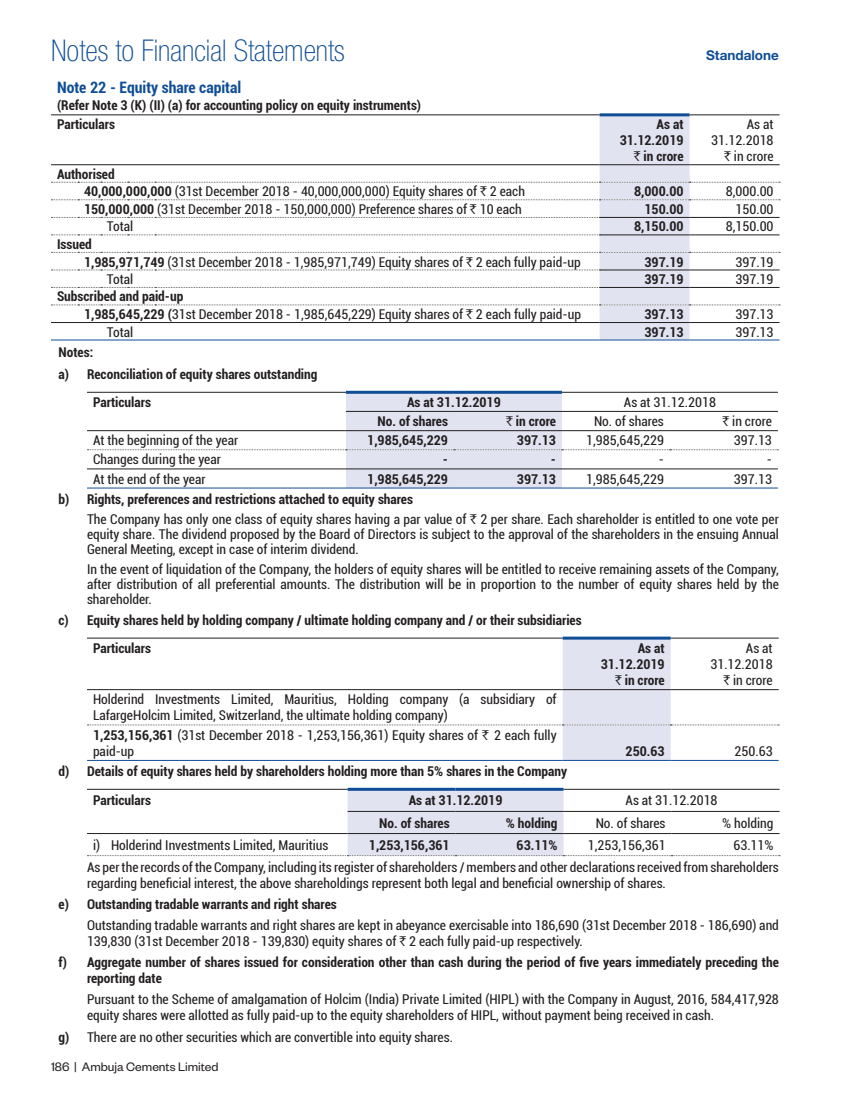
<style>
.page{position:relative;width:864px;height:1107px;background:#fff}
.page>*{position:absolute;margin:0;border:0;box-sizing:border-box;transform-origin:0 0}
.t1{font:100 condensed 30px "Helvetica Neue LT Pro";color:#0f4d96}
.t2{font:700 condensed 15.75px "Roboto";color:#0f4d96}
.t3{font:condensed 13.5px/16.2px "Roboto";color:#231f20}
.t4{font:700 condensed 13.5px/16.2px "Roboto";color:#231f20}
.t5{font:13.5px "Founders Grotesk";color:#231f20}
.t6{font:700 13.5px "Helvetica Neue LT Std";color:#0f4d96}
.s1{font-family:"Rupee Foradian";font-weight:400;font-stretch:normal}
.s2{font-family:"Rupee Foradian";font-stretch:normal}
.s3{font-weight:700}
</style>
<div class="page">
<hr style="left:600px;top:113px;width:90px;height:3px;background:#0f4d96">
<svg style="left:51px;top:114px;width:729px;height:227px"></svg>
<hr style="left:155px;top:114px;width:445px;height:1px;background:#231f20">
<hr style="left:346px;top:391px;width:108px;height:3px;background:#0f4d96">
<hr style="left:454px;top:391px;width:108px;height:3px;background:#0f4d96">
<svg style="left:87px;top:392px;width:692px;height:96px"></svg>
<hr style="left:87px;top:469px;width:259px;height:1px;background:#231f20">
<hr style="left:346px;top:469px;width:108px;height:1px;background:#231f20">
<hr style="left:454px;top:469px;width:108px;height:1px;background:#231f20">
<hr style="left:562px;top:469px;width:108px;height:1px;background:#231f20">
<hr style="left:670px;top:469px;width:108px;height:1px;background:#231f20">
<hr style="left:87px;top:488px;width:259px;height:1px;background:#0f4d96">
<hr style="left:346px;top:488px;width:108px;height:1px;background:#0f4d96">
<hr style="left:454px;top:488px;width:108px;height:1px;background:#0f4d96">
<hr style="left:562px;top:488px;width:108px;height:1px;background:#0f4d96">
<hr style="left:670px;top:488px;width:108px;height:1px;background:#0f4d96">
<hr style="left:346px;top:411px;width:108px;height:1px;background:#231f20">
<hr style="left:454px;top:411px;width:108px;height:1px;background:#231f20">
<hr style="left:562px;top:411px;width:108px;height:1px;background:#231f20">
<hr style="left:670px;top:411px;width:108px;height:1px;background:#231f20">
<hr style="left:563px;top:637px;width:108px;height:3px;background:#0f4d96">
<svg style="left:87px;top:638px;width:692px;height:122px"></svg>
<hr style="left:87px;top:760px;width:476px;height:1px;background:#0f4d96">
<hr style="left:563px;top:760px;width:108px;height:1px;background:#0f4d96">
<hr style="left:671px;top:760px;width:108px;height:1px;background:#0f4d96">
<hr style="left:348px;top:788px;width:108px;height:3px;background:#0f4d96">
<hr style="left:456px;top:788px;width:108px;height:3px;background:#0f4d96">
<svg style="left:87px;top:789px;width:693px;height:67px"></svg>
<h1 class="t1" style="left:51px;top:34px;width:295px">Notes to Financial Statements</h1>
<p class="t6" style="left:706px;top:47px;width:74px">Standalone</p>
<p class="t2" style="left:57px;top:77px;width:186px">Note 22 - Equity share capital</p>
<p class="t4" style="left:57px;top:95px;width:366px;line-height:19.2px">(Refer Note 3 (K) (II) (a) for accounting policy on equity instruments)<br>Particulars</p>
<p class="t4" style="left:620px;top:115px;width:65px;text-align:right">As at<br>31.12.2019 <span class="s1">`</span> in crore</p>
<p class="t3" style="left:711px;top:116px;width:64px;text-align:right">As at<br>31.12.2018 <span class="s2">`</span> in crore</p>
<p class="t3" style="left:84px;top:165px;width:443px;line-height:17.5px;text-indent:-27px"><span class="s3">Authorised<br>40,000,000,000</span> (31st December 2018 - 40,000,000,000) Equity shares of <span class="s2">`</span> 2 each</p>
<p class="t4" style="left:634px;top:183px;width:51px">8,000.00</p>
<p class="t3" style="left:726px;top:183px;width:49px">8,000.00</p>
<p class="t3" style="left:84px;top:201px;width:439px"><span class="s3">150,000,000</span> (31st December 2018 - 150,000,000) Preference shares of <span class="s2">`</span> 10 each</p>
<p class="t4" style="left:645px;top:200px;width:41px">150.00</p>
<p class="t3" style="left:735px;top:200px;width:40px">150.00</p>
<p class="t3" style="left:107px;top:218px;width:28px">Total</p>
<p class="t4" style="left:634px;top:218px;width:51px">8,150.00</p>
<p class="t3" style="left:726px;top:218px;width:49px">8,150.00</p>
<p class="t3" style="left:84px;top:235px;width:498px;line-height:17.5px;text-indent:-27px"><span class="s3">Issued<br>1,985,971,749</span> (31st December 2018 - 1,985,971,749) Equity shares of <span class="s2">`</span> 2 each fully paid-up</p>
<p class="t4" style="left:645px;top:253px;width:41px">397.19</p>
<p class="t3" style="left:735px;top:253px;width:40px">397.19</p>
<p class="t3" style="left:107px;top:271px;width:28px">Total</p>
<p class="t4" style="left:645px;top:271px;width:41px">397.19</p>
<p class="t3" style="left:735px;top:271px;width:40px">397.19</p>
<p class="t3" style="left:84px;top:287px;width:499px;line-height:17.5px;text-indent:-27px"><span class="s3">Subscribed and paid-up<br>1,985,645,229 (</span>31st December 2018 - 1,985,645,229) Equity shares of <span class="s2">`</span> 2 each fully paid-up</p>
<p class="t4" style="left:645px;top:306px;width:41px">397.13</p>
<p class="t3" style="left:735px;top:306px;width:40px">397.13</p>
<p class="t3" style="left:107px;top:323px;width:28px">Total</p>
<p class="t4" style="left:645px;top:323px;width:41px">397.13</p>
<p class="t3" style="left:735px;top:323px;width:40px">397.13</p>
<p class="t4" style="left:59px;top:340px;width:261px;line-height:22.2px">Notes:<br>a) Reconciliation of equity shares outstanding</p>
<p class="t4" style="left:93px;top:394px;width:59px">Particulars</p>
<p class="t4" style="left:407px;top:394px;width:95px">As at 31.12.2019</p>
<p class="t3" style="left:624px;top:394px;width:94px">As at 31.12.2018</p>
<p class="t4" style="left:378px;top:413px;width:72px">No. of shares</p>
<p class="t4" style="left:506px;top:413px;width:51px"><span class="s1">`</span> in crore</p>
<p class="t3" style="left:594px;top:413px;width:71px">No. of shares</p>
<p class="t3" style="left:723px;top:413px;width:51px"><span class="s2">`</span> in crore</p>
<p class="t3" style="left:93px;top:432px;width:147px">At the beginning of the year</p>
<p class="t4" style="left:367px;top:432px;width:82px">1,985,645,229</p>
<p class="t4" style="left:517px;top:432px;width:41px">397.13</p>
<p class="t3" style="left:586px;top:432px;width:79px">1,985,645,229</p>
<p class="t3" style="left:734px;top:432px;width:40px">397.13</p>
<p class="t3" style="left:93px;top:451px;width:129px">Changes during the year</p>
<p class="t4" style="left:443px;top:451px;width:7px">-</p>
<p class="t4" style="left:551px;top:451px;width:7px">-</p>
<p class="t3" style="left:659px;top:451px;width:7px">-</p>
<p class="t3" style="left:767px;top:451px;width:7px">-</p>
<p class="t3" style="left:93px;top:470px;width:114px">At the end of the year</p>
<p class="t4" style="left:367px;top:470px;width:82px">1,985,645,229</p>
<p class="t4" style="left:517px;top:470px;width:41px">397.13</p>
<p class="t3" style="left:586px;top:470px;width:79px">1,985,645,229</p>
<p class="t3" style="left:734px;top:470px;width:40px">397.13</p>
<p class="t3" style="left:87px;top:488px;width:693px;line-height:20.2px;text-indent:-28px"><span class="s3">b) Rights, preferences and restrictions attached to equity shares<br></span>The Company has only one class of equity shares having a par value of <span class="s2">`</span> 2 per share. Each shareholder is entitled to one vote per</p>
<p class="t3" style="left:87px;top:526px;width:693px;line-height:15px">equity share. The dividend proposed by the Board of Directors is subject to the approval of the shareholders in the ensuing Annual<br>General Meeting, except in case of interim dividend.</p>
<p class="t3" style="left:87px;top:562px;width:693px;line-height:15px;text-align:justify">In the event of liquidation of the Company, the holders of equity shares will be entitled to receive remaining assets of the Company, after distribution of all preferential amounts. The distribution will be in proportion to the number of equity shares held by the shareholder.</p>
<p class="t4" style="left:93px;top:605px;width:490px;line-height:28.2px;text-indent:-34px">c) Equity shares held by holding company / ultimate holding company and / or their subsidiaries<br>Particulars</p>
<p class="t4" style="left:601px;top:639px;width:65px;text-align:right">As at<br>31.12.2019 <span class="s1">`</span> in crore</p>
<p class="t3" style="left:710px;top:639px;width:64px;text-align:right">As at<br>31.12.2018 <span class="s2">`</span> in crore</p>
<p class="t3" style="left:93px;top:691px;width:465px">Holderind Investments Limited, Mauritius, Holding company (a subsidiary of<br>LafargeHolcim Limited, Switzerland, the ultimate holding company)</p>
<p class="t3" style="left:93px;top:726px;width:465px"><span class="s3">1,253,156,361</span> (31st December 2018 - 1,253,156,361) Equity shares of <span class="s2">`</span> 2 each fully paid-up</p>
<p class="t4" style="left:626px;top:743px;width:41px">250.63</p>
<p class="t3" style="left:735px;top:743px;width:40px">250.63</p>
<p class="t4" style="left:93px;top:756px;width:476px;line-height:29.7px;text-indent:-34px">d) Details of equity shares held by shareholders holding more than 5% shares in the Company<br>Particulars</p>
<p class="t4" style="left:409px;top:792px;width:95px">As at 31.12.2019</p>
<p class="t3" style="left:626px;top:792px;width:94px">As at 31.12.2018</p>
<p class="t4" style="left:379px;top:814px;width:72px">No. of shares</p>
<p class="t4" style="left:506px;top:814px;width:53px">% holding</p>
<p class="t3" style="left:596px;top:814px;width:71px">No. of shares</p>
<p class="t3" style="left:722px;top:814px;width:53px">% holding</p>
<p class="t3" style="left:93px;top:836px;width:237px">i) Holderind Investments Limited, Mauritius</p>
<p class="t4" style="left:369px;top:836px;width:82px">1,253,156,361</p>
<p class="t4" style="left:517px;top:836px;width:43px">63.11%</p>
<p class="t3" style="left:588px;top:836px;width:79px">1,253,156,361</p>
<p class="t3" style="left:87px;top:833px;width:693px;line-height:22.2px;text-indent:646px">63.11%<br>As per the records of the Company, including its register of shareholders / members and other declarations received from shareholders</p>
<p class="t3" style="left:87px;top:875px;width:580px">regarding beneficial interest, the above shareholdings represent both legal and beneficial ownership of shares.</p>
<p class="t4" style="left:59px;top:896px;width:280px">e) Outstanding tradable warrants and right shares</p>
<p class="t3" style="left:87px;top:917px;width:693px;line-height:15.8px">Outstanding tradable warrants and right shares are kept in abeyance exercisable into 186,690 (31st December 2018 - 186,690) and<br>139,830 (31st December 2018 - 139,830) equity shares of <span class="s2">`</span> 2 each fully paid-up respectively.</p>
<p class="t4" style="left:87px;top:954px;width:693px;line-height:15.8px;text-indent:-28px">f) Aggregate number of shares issued for consideration other than cash during the period of five years immediately preceding the reporting date</p>
<p class="t3" style="left:87px;top:990px;width:693px">Pursuant to the Scheme of amalgamation of Holcim (India) Private Limited (HIPL) with the Company in August, 2016, 584,417,928 equity shares were allotted as fully paid-up to the equity shareholders of HIPL, without payment being received in cash.</p>
<p class="t3" style="left:59px;top:1029px;width:396px"><span class="s3">g)</span> There are no other securities which are convertible into equity shares.</p>
<p class="t5" style="left:51px;top:1058px;width:169px">186 | Ambuja Cements Limited</p>
</div>
